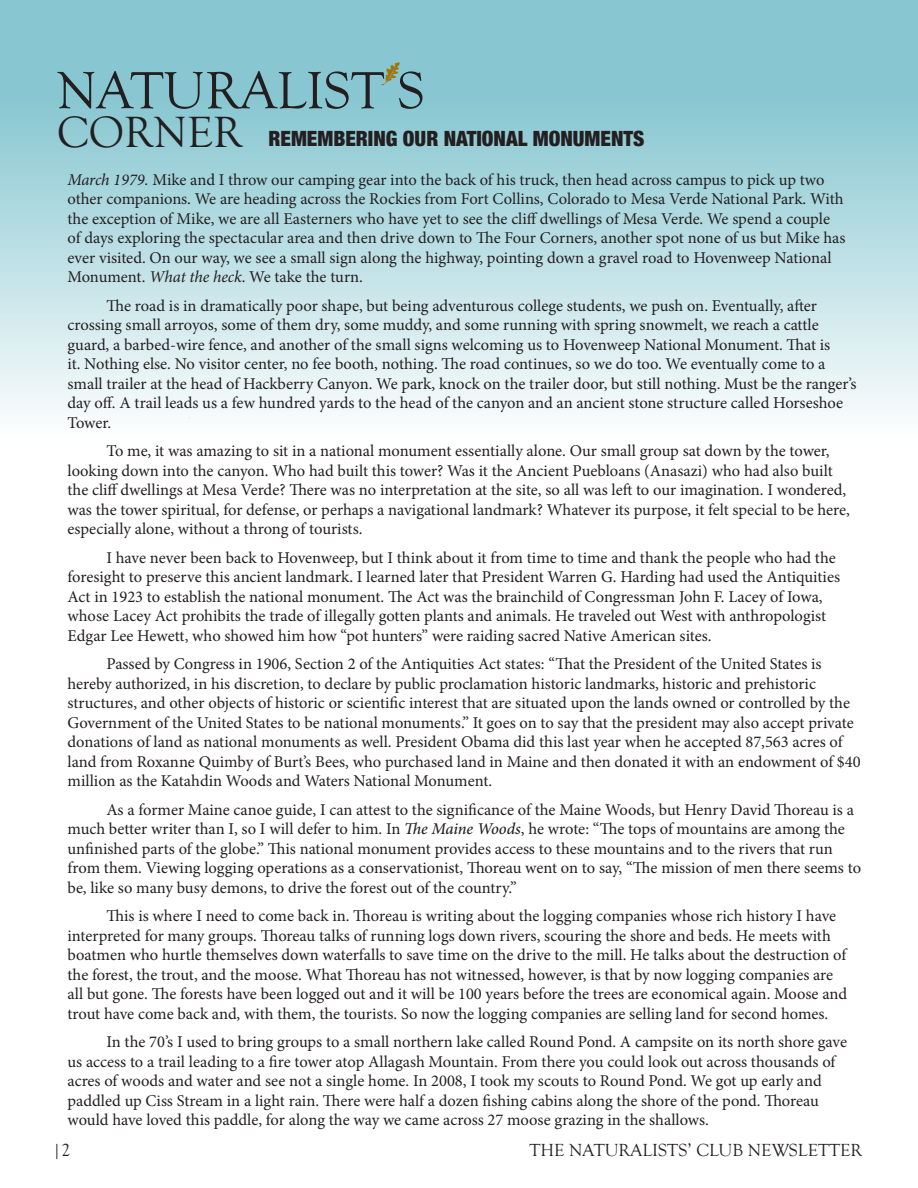
<style>
.page{position:relative;width:918px;height:1188px;background:#fff}
.page>*{position:absolute;margin:0;border:0;box-sizing:border-box;transform-origin:0 0}
.t1{font:54px "Goudy Old Style T";color:#231f20}
.t2{font:45px "Goudy Old Style T";color:#231f20}
.t3{font:900 condensed 21px "Helvetica Neue";color:#231f20}
.t4{font:18px "Goudy Old Style T";color:#231f20}
.t5{font:16.5px/19.5px "Minion Pro";letter-spacing:-.005em;color:#231f20}
.s1{font-style:italic}
.s2{font-weight:500;font-style:italic}
</style>
<div class="page">
<svg style="left:0;top:0;width:918px;height:419px;background:#b1dae0"></svg>
<svg style="left:377px;top:62px;width:27px;height:24px"></svg>
<p class="t1" style="left:57px;top:61px;width:369px">NATURALIST S</p>
<p class="t2" style="left:57px;top:108px;width:187px">CORNER</p>
<p class="t3" style="left:268px;top:121px;width:378px">REMEMBERING OUR NATIONAL MONUMENTS</p>
<p class="t5" style="left:68px;top:170px;width:779px"><span class="s1">March 1979.</span> Mike and I throw our camping gear into the back of his truck, then head across campus to pick up two other companions. We are heading across the Rockies from Fort Collins, Colorado to Mesa Verde National Park. With the exception of Mike, we are all Easterners who have yet to see the cliff dwellings of Mesa Verde. We spend a couple of days exploring the spectacular area and then drive down to The Four Corners, another spot none of us but Mike has ever visited. On our way, we see a small sign along the highway, pointing down a gravel road to Hovenweep National Monument. <span class="s1">What the heck</span>. We take the turn.</p>
<p class="t5" style="left:68px;top:296px;width:791px;text-indent:39px">The road is in dramatically poor shape, but being adventurous college students, we push on. Eventually, after crossing small arroyos, some of them dry, some muddy, and some running with spring snowmelt, we reach a cattle guard, a barbed-wire fence, and another of the small signs welcoming us to Hovenweep National Monument. That is<br>it. Nothing else. No visitor center, no fee booth, nothing. The road continues, so we do too. We eventually come to a small trailer at the head of Hackberry Canyon. We park, knock on the trailer door, but still nothing. Must be the ranger’s day off. A trail leads us a few hundred yards to the head of the canyon and an ancient stone structure called Horseshoe Tower.</p>
<p class="t5" style="left:68px;top:441px;width:784px;text-indent:39px">To me, it was amazing to sit in a national monument essentially alone. Our small group sat down by the tower, looking down into the canyon. Who had built this tower? Was it the Ancient Puebloans (Anasazi) who had also built the cliff dwellings at Mesa Verde? There was no interpretation at the site, so all was left to our imagination. I wondered, was the tower spiritual, for defense, or perhaps a navigational landmark? Whatever its purpose, it felt special to be here, especially alone, without a throng of tourists.</p>
<p class="t5" style="left:68px;top:548px;width:774px;text-indent:39px">I have never been back to Hovenweep, but I think about it from time to time and thank the people who had the foresight to preserve this ancient landmark. I learned later that President Warren G. Harding had used the Antiquities Act in 1923 to establish the national monument. The Act was the brainchild of Congressman John F. Lacey of Iowa, whose Lacey Act prohibits the trade of illegally gotten plants and animals. He traveled out West with anthropologist Edgar Lee Hewett, who showed him how “pot hunters” were raiding sacred Native American sites.</p>
<p class="t5" style="left:68px;top:654px;width:795px;text-indent:39px">Passed by Congress in 1906, Section 2 of the Antiquities Act states: “That the President of the United States is hereby authorized, in his discretion, to declare by public proclamation historic landmarks, historic and prehistoric structures, and other objects of historic or scientific interest that are situated upon the lands owned or controlled by the Government of the United States to be national monuments.” It goes on to say that the president may also accept private donations of land as national monuments as well. President Obama did this last year when he accepted 87,563 acres of land from Roxanne Quimby of Burt’s Bees, who purchased land in Maine and then donated it with an endowment of $40 million as the Katahdin Woods and Waters National Monument.</p>
<p class="t5" style="left:68px;top:800px;width:795px;text-indent:39px">As a former Maine canoe guide, I can attest to the significance of the Maine Woods, but Henry David Thoreau is a much better writer than I, so I will defer to him. In <span class="s2">The Maine Woods</span>, he wrote: “The tops of mountains are among the unfinished parts of the globe.” This national monument provides access to these mountains and to the rivers that run from them. Viewing logging operations as a conservationist, Thoreau went on to say, “The mission of men there seems to be, like so many busy demons, to drive the forest out of the country.”</p>
<p class="t5" style="left:68px;top:906px;width:781px;text-indent:39px">This is where I need to come back in. Thoreau is writing about the logging companies whose rich history I have interpreted for many groups. Thoreau talks of running logs down rivers, scouring the shore and beds. He meets with boatmen who hurtle themselves down waterfalls to save time on the drive to the mill. He talks about the destruction of the forest, the trout, and the moose. What Thoreau has not witnessed, however, is that by now logging companies are all but gone. The forests have been logged out and it will be 100 years before the trees are economical again. Moose and trout have come back and, with them, the tourists. So now the logging companies are selling land for second homes.</p>
<p class="t5" style="left:68px;top:1032px;width:781px;text-indent:39px">In the 70’s I used to bring groups to a small northern lake called Round Pond. A campsite on its north shore gave us access to a trail leading to a fire tower atop Allagash Mountain. From there you could look out across thousands of acres of woods and water and see not a single home. In 2008, I took my scouts to Round Pond. We got up early and paddled up Ciss Stream in a light rain. There were half a dozen fishing cabins along the shore of the pond. Thoreau would have loved this paddle, for along the way we came across 27 moose grazing in the shallows.</p>
<p class="t4" style="left:52px;top:1140px;width:19px">|2</p>
<p class="t4" style="left:530px;top:1140px;width:334px">THE NATURALISTS’ CLUB NEWSLETTER</p>
</div>
